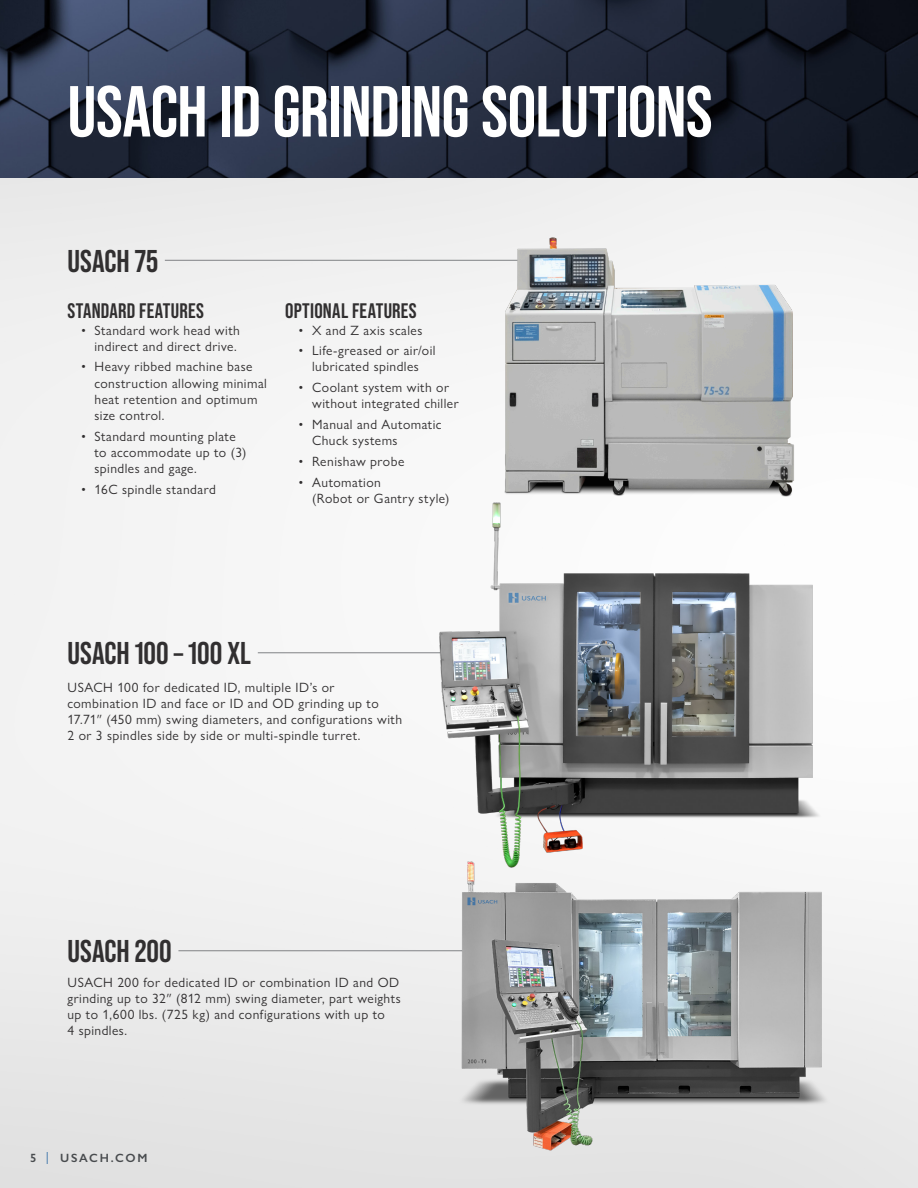
<style>
.page{position:relative;width:918px;height:1188px;background:#fff}
.page>*{position:absolute;margin:0;border:0;box-sizing:border-box;transform-origin:0 0}
.t1{font:700 72px "Bebas Neue Pro";letter-spacing:-.01em;color:#fff}
.t2{font:700 31.5px "Bebas Neue Pro";color:#312f30}
.t3{font:700 21px "Bebas Neue Pro";letter-spacing:.015em;color:#312f30}
.t4{font:13.5px/16.2px "Gill Sans Nova";letter-spacing:.035em;color:#312f30}
.t5{font:600 12px "Gill Sans";letter-spacing:.14em;color:#484b4e}
.s1{color:#5c89b4}
</style>
<div class="page">
<img style="left:0;top:177px;width:918px;height:1011px">
<hr style="left:258px;top:653px;width:457px;height:1px;background:#808285">
<hr style="left:165px;top:260px;width:361px;height:1px;background:#808285">
<hr style="left:178px;top:951px;width:457px;height:1px;background:#808285">
<img style="left:0;top:0;width:918px;height:177px">
<img style="left:424px;top:490px;width:403px;height:380px">
<img style="left:448px;top:844px;width:392px;height:309px">
<img style="left:490px;top:238px;width:328px;height:267px">
<p class="t1" style="left:68px;top:70px;width:647px">USACH ID GRINDING SOLUTIONS</p>
<p class="t2" style="left:68px;top:243px;width:92px">USACH 75</p>
<p class="t3" style="left:68px;top:299px;width:138px">STANDARD FEATURES</p>
<p class="t4" style="left:81px;top:322px;width:160px;text-align:right">• Standard work head with indirect and direct drive.</p>
<p class="t4" style="left:94px;top:359px;width:174px;text-indent:-14px">• Heavy ribbed machine base construction allowing minimal heat retention and optimum size control.</p>
<p class="t4" style="left:94px;top:428px;width:154px;text-indent:-14px">• Standard mounting plate to accommodate up to (3) spindles and gage.</p>
<p class="t4" style="left:81px;top:481px;width:136px">• 16C spindle standard</p>
<p class="t3" style="left:285px;top:299px;width:133px">OPTIONAL FEATURES</p>
<p class="t4" style="left:299px;top:322px;width:125px">• X and Z axis scales</p>
<p class="t4" style="left:299px;top:342px;width:138px;text-align:center">• Life-greased or air/oil lubricated spindles</p>
<p class="t4" style="left:312px;top:379px;width:148px;text-indent:-14px">• Coolant system with or without integrated chiller</p>
<p class="t4" style="left:312px;top:416px;width:131px;text-indent:-14px">• Manual and Automatic<br>Chuck systems</p>
<p class="t4" style="left:299px;top:453px;width:107px">• Renishaw probe</p>
<p class="t4" style="left:312px;top:474px;width:139px;text-indent:-14px">• Automation<br>(Robot or Gantry style)</p>
<p class="t2" style="left:68px;top:635px;width:185px">USACH 100 – 100 XL</p>
<p class="t4" style="left:68px;top:679px;width:336px">USACH 100 for dedicated ID, multiple ID’s or combination ID and face or ID and OD grinding up to 17.71″ (450 mm) swing diameters, and configurations with 2 or 3 spindles side by side or multi-spindle turret.</p>
<p class="t2" style="left:68px;top:933px;width:106px">USACH 200</p>
<p class="t4" style="left:68px;top:974px;width:335px">USACH 200 for dedicated ID or combination ID and OD grinding up to 32″ (812 mm) swing diameter, part weights up to 1,600 lbs. (725 kg) and configurations with up to<br>4 spindles.</p>
<p class="t5" style="left:30px;top:1151px;width:119px">5 <span class="s1">|</span> USACH.COM</p>
</div>
